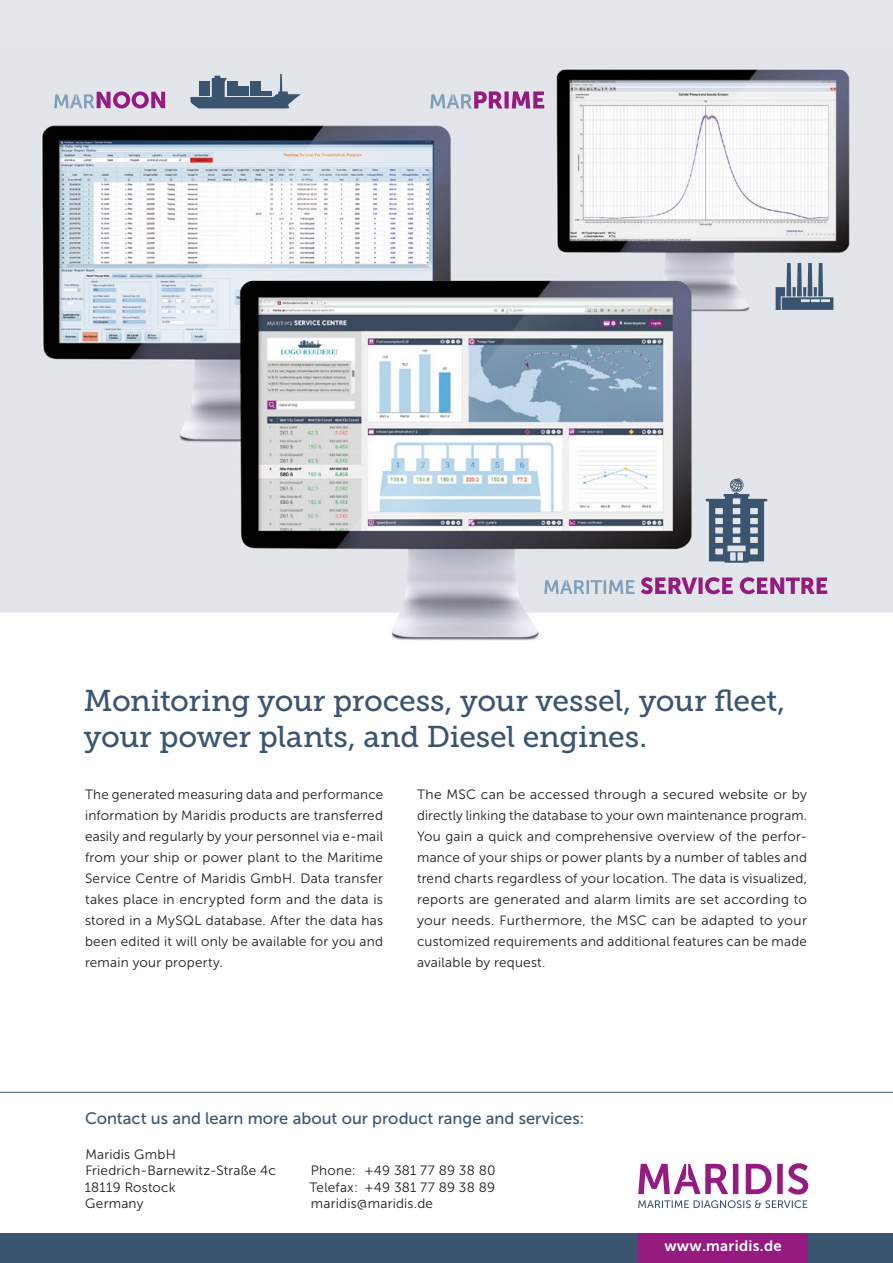
<style>
.page{position:relative;width:893px;height:1263px;background:#fff}
.page>*{position:absolute;margin:0;border:0;box-sizing:border-box;transform-origin:0 0}
.t1{font:30px/36px "Museo Slab 500";letter-spacing:-.01em;color:#3b5571}
.t2{font:16.5px "Museo Sans 500";color:#3b5571}
.t3{font:15px "Museo Sans 700";letter-spacing:.02em;color:#fff}
.t4{font:13.5px/21px "Museo Sans 300";letter-spacing:.015em;color:#1d1d1b;text-align:justify}
</style>
<div class="page">
<div style="left:0;top:1233px;width:893px;height:30px;background:#3b5571"></div>
<svg style="left:638px;top:1200px;width:169px;height:8px"></svg>
<svg style="left:638px;top:1163px;width:170px;height:31px"></svg>
<div style="left:638px;top:1233px;width:170px;height:30px;background:#951b81"></div>
<hr style="left:0;top:1092px;width:893px;height:1px;background:#3b5571">
<img style="left:0;top:43px;width:893px;height:598px">
<svg style="left:190px;top:74px;width:111px;height:35px;background:#8f9dae"></svg>
<hr style="left:200px;top:92px;width:10px;height:4px;background:#3b5571">
<hr style="left:227px;top:92px;width:10px;height:4px;background:#3b5571">
<hr style="left:239px;top:92px;width:10px;height:4px;background:#3b5571">
<hr style="left:250px;top:92px;width:10px;height:4px;background:#3b5571">
<hr style="left:262px;top:92px;width:10px;height:4px;background:#3b5571">
<hr style="left:200px;top:87px;width:10px;height:4px;background:#3b5571">
<hr style="left:227px;top:87px;width:10px;height:4px;background:#3b5571">
<hr style="left:239px;top:87px;width:10px;height:4px;background:#3b5571">
<hr style="left:250px;top:87px;width:10px;height:4px;background:#3b5571">
<div style="left:200px;top:81px;width:10px;height:5px;background:#3b5571"></div>
<div style="left:227px;top:81px;width:10px;height:5px;background:#3b5571"></div>
<div style="left:250px;top:81px;width:10px;height:5px;background:#3b5571"></div>
<svg style="left:706px;top:478px;width:61px;height:85px;background:#8696a7"></svg>
<svg style="left:641px;top:577px;width:186px;height:17px;background:#b97bb2"></svg>
<svg style="left:544px;top:580px;width:91px;height:14px"></svg>
<div style="left:0;top:0;width:893px;height:43px;background:#e3e6eb"></div>
<svg style="left:430px;top:91px;width:114px;height:17px;background:#b892bd"></svg>
<svg style="left:54px;top:91px;width:111px;height:17px;background:#b994be"></svg>
<svg style="left:776px;top:263px;width:57px;height:47px;background:#8c9bab"></svg>
<h1 class="t1" style="left:84px;top:682px;width:703px">Monitoring your process, your vessel, your fleet, your power plants, and Diesel engines.</h1>
<p class="t4" style="left:85px;top:783px;width:300px">The generated measuring data and performance information by Maridis products are transferred easily and regularly by your personnel via e-mail from your ship or power plant to the Maritime Service Centre of Maridis GmbH. Data transfer takes place in encrypted form and the data is stored in a MySQL database. After the data has been edited it will only be available for you and remain your property.</p>
<p class="t4" style="left:417px;top:783px;width:391px">The MSC can be accessed through a secured website or by directly linking the database to your own maintenance program.<br>You gain a quick and comprehensive overview of the perfor&shy;mance of your ships or power plants by a number of tables and trend charts regardless of your location. The data is visualized, reports are generated and alarm limits are set according to your needs. Furthermore, the MSC can be adapted to your customized requirements and additional features can be made available by request.</p>
<p class="t2" style="left:85px;top:1109px;width:501px">Contact us and learn more about our product range and services:</p>
<p class="t4" style="left:85px;top:1146px;width:193px;line-height:16.5px;text-align:left">Maridis GmbH<br>Friedrich-Barnewitz-Straße 4c<br>18119 Rostock<br>Germany</p>
<p class="t4" style="left:309px;top:1162px;width:188px;line-height:16.5px">Phone: +49 381 77 89 38 80<br>Telefax: +49 381 77 89 38 89 maridis@maridis.de</p>
<p class="t3" style="left:664px;top:1237px;width:119px">www.maridis.de</p>
</div>
